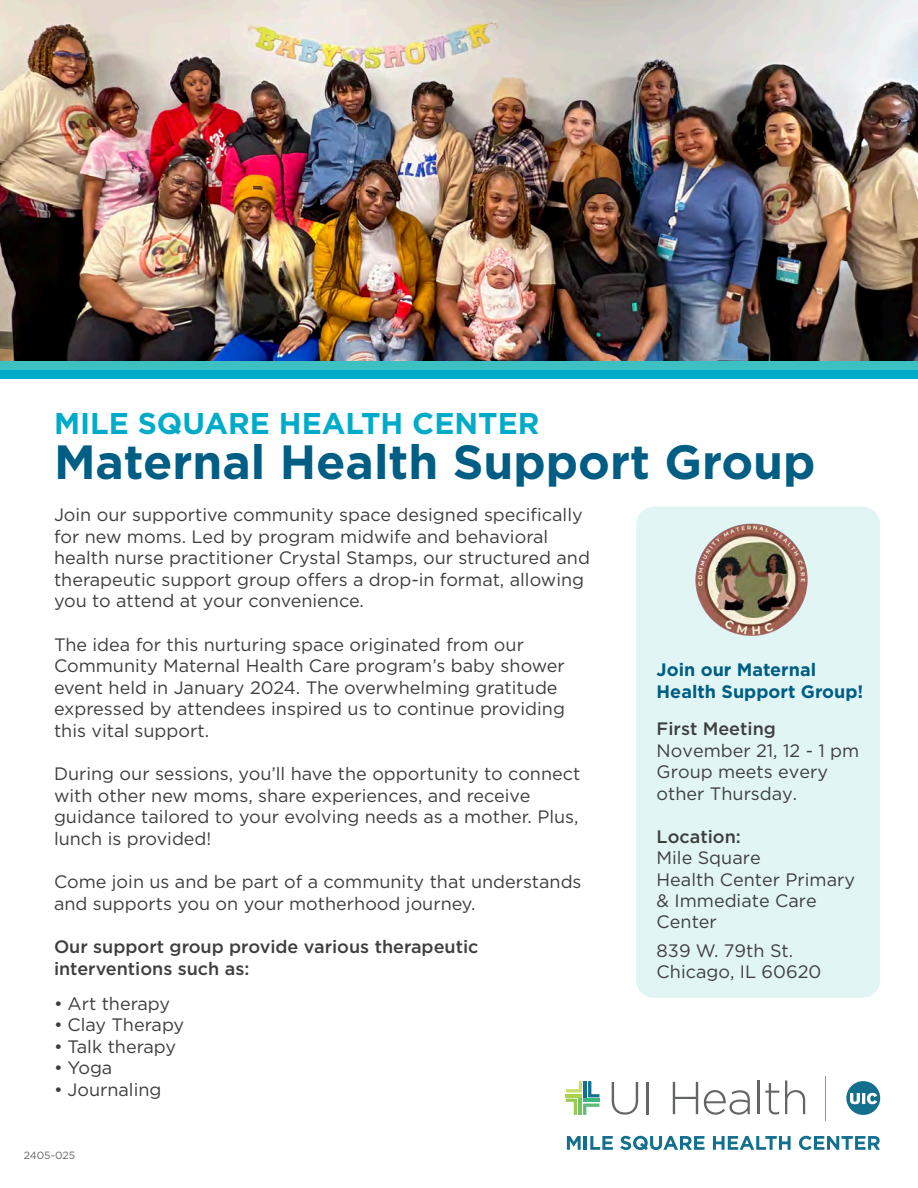
<style>
.page{position:relative;width:918px;height:1188px;background:#fff}
.page>*{position:absolute;margin:0;border:0;box-sizing:border-box;transform-origin:0 0}
.t1{font:700 48px "Gotham";color:#005d84}
.t2{font:700 30px "Gotham";color:#00abca}
.t3{font:18px/21.6px "Gotham";color:#3e3e3f}
.t4{font:500 18px/21.6px "Gotham";color:#3e3e3f}
.t5{font:700 18px/22px "Gotham";color:#005d84}
.t6{font:10.5px "Gotham";color:#646464}
</style>
<div class="page">
<div style="left:636px;top:507px;width:244px;height:491px;background:#e2f5f5;border-radius:18px"></div>
<img style="left:0;top:0;width:918px;height:361px">
<div style="left:0;top:370px;width:918px;height:8px;background:#00abca"></div>
<div style="left:0;top:361px;width:918px;height:9px;background:#3dc0c1"></div>
<img style="left:675px;top:506px;width:153px;height:130px">
<hr style="left:566px;top:1094px;width:16px;height:3px;background:#add149">
<svg style="left:566px;top:1081px;width:16px;height:11px"></svg>
<hr style="left:579px;top:1099px;width:3px;height:16px;background:#76c365">
<svg style="left:566px;top:1099px;width:11px;height:16px"></svg>
<hr style="left:583px;top:1081px;width:4px;height:16px;background:#136f8e">
<svg style="left:588px;top:1081px;width:11px;height:16px"></svg>
<hr style="left:583px;top:1099px;width:16px;height:3px;background:#39b880">
<svg style="left:583px;top:1104px;width:16px;height:11px"></svg>
<svg style="left:846px;top:1081px;width:34px;height:34px"></svg>
<hr style="left:825px;top:1076px;width:1px;height:44px;background:#929497">
<svg style="left:612px;top:1082px;width:26px;height:33px"></svg>
<hr style="left:647px;top:1082px;width:2px;height:32px;background:#626467">
<svg style="left:673px;top:1082px;width:25px;height:32px"></svg>
<svg style="left:704px;top:1090px;width:46px;height:25px"></svg>
<hr style="left:757px;top:1080px;width:3px;height:34px;background:#626467">
<svg style="left:765px;top:1083px;width:14px;height:32px"></svg>
<svg style="left:785px;top:1080px;width:20px;height:34px"></svg>
<svg style="left:567px;top:1136px;width:14px;height:14px"></svg>
<hr style="left:584px;top:1136px;width:3px;height:14px;background:#136f8e">
<svg style="left:590px;top:1136px;width:23px;height:14px"></svg>
<svg style="left:620px;top:1136px;width:85px;height:14px"></svg>
<svg style="left:713px;top:1136px;width:78px;height:14px"></svg>
<svg style="left:799px;top:1136px;width:81px;height:14px"></svg>
<h1 class="t2" style="left:54px;top:404px;width:487px">MILE SQUARE HEALTH CENTER</h1>
<h1 class="t1" style="left:54px;top:430px;width:763px">Maternal Health Support Group</h1>
<p class="t3" style="left:54px;top:503px;width:537px">Join our supportive community space designed specifically for new moms. Led by program midwife and behavioral health nurse practitioner Crystal Stamps, our structured and therapeutic support group offers a drop-in format, allowing you to attend at your convenience.</p>
<p class="t3" style="left:54px;top:633px;width:512px">The idea for this nurturing space originated from our Community Maternal Health Care program’s baby shower event held in January 2024. The overwhelming gratitude expressed by attendees inspired us to continue providing this vital support.</p>
<p class="t3" style="left:54px;top:763px;width:528px">During our sessions, you’ll have the opportunity to connect with other new moms, share experiences, and receive guidance tailored to your evolving needs as a mother. Plus, lunch is provided!</p>
<p class="t3" style="left:54px;top:871px;width:529px">Come join us and be part of a community that understands and supports you on your motherhood journey.</p>
<h2 class="t4" style="left:54px;top:936px;width:426px">Our support group provide various therapeutic interventions such as:</h2>
<p class="t3" style="left:54px;top:992px;width:118px">• Art therapy</p>
<p class="t3" style="left:54px;top:1014px;width:132px">• Clay Therapy</p>
<p class="t3" style="left:54px;top:1035px;width:124px">• Talk therapy</p>
<p class="t3" style="left:54px;top:1057px;width:60px">• Yoga</p>
<p class="t3" style="left:54px;top:1078px;width:109px">• Journaling</p>
<p class="t6" style="left:24px;top:1148px;width:53px">2405-025</p>
<h2 class="t5" style="left:657px;top:658px;width:208px">Join our Maternal<br>Health Support Group!</h2>
<h3 class="t4" style="left:657px;top:718px;width:121px">First Meeting</h3>
<p class="t3" style="left:657px;top:739px;width:204px">November 21, 12 - 1 pm<br>Group meets every other Thursday.</p>
<h3 class="t4" style="left:657px;top:826px;width:86px">Location:</h3>
<p class="t3" style="left:657px;top:847px;width:200px">Mile Square<br>Health Center Primary</p>
<p class="t3" style="left:657px;top:890px;width:162px">&amp; Immediate Care<br>Center</p>
<p class="t3" style="left:657px;top:939px;width:166px">839 W. 79th St.<br>Chicago, IL 60620</p>
</div>
